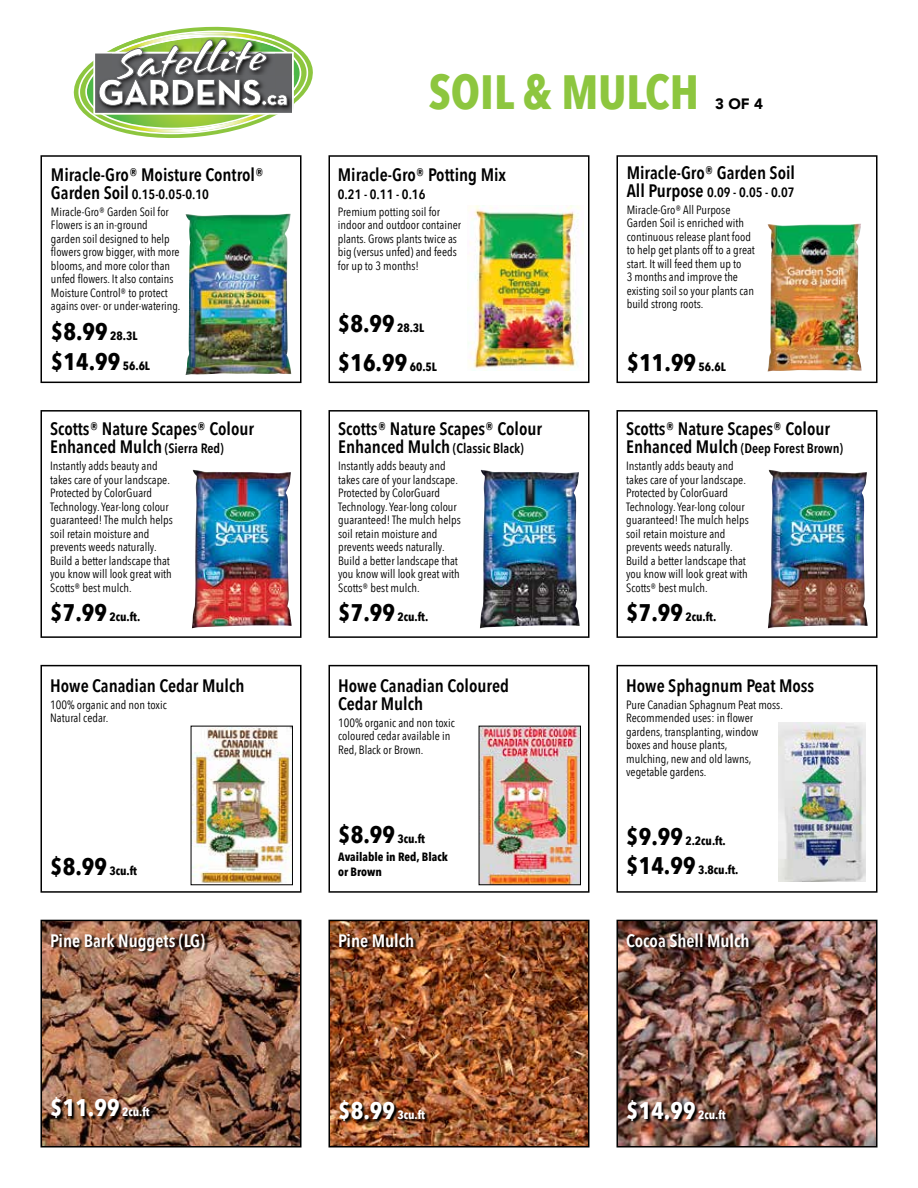
<style>
.page{position:relative;width:918px;height:1188px;background:#fff}
.page>*{position:absolute;margin:0;border:0;box-sizing:border-box;transform-origin:0 0}
.t1{font:700 48px "Avenir Next Condensed";color:#8dc63f}
.t2{font:700 24px/38.2px "Avenir Next Condensed";color:#000}
.t3{font:700 24px "Avenir Next Condensed";color:#fff}
.t4{font:600 18px/18px "Avenir Next Condensed";color:#000}
.t5{font:600 18px "Avenir Next Condensed";color:#fff}
.t6{font:900 15px "Avenir";color:#000}
.t7{font:600 13.5px "Avenir Next Condensed";color:#000}
.t8{font:12px/13.5px "Avenir Next Condensed";color:#000}
.t9{font:700 12px/18px "Avenir Next Condensed";color:#000}
.t10{font:700 12px "Avenir Next Condensed";color:#fff}
.s1{font-size:18px}
.s2{font-size:12px}
.s3{font-size:13.5px}
.s4{font-size:24px}
</style>
<div class="page">
<svg style="left:73px;top:26px;width:240px;height:112px"></svg>
<div style="left:40px;top:155px;width:262px;height:228px;border:2px solid #000"></div>
<div style="left:328px;top:155px;width:262px;height:228px;border:2px solid #000"></div>
<div style="left:616px;top:155px;width:262px;height:228px;border:2px solid #000"></div>
<div style="left:616px;top:410px;width:262px;height:228px;border:2px solid #000"></div>
<div style="left:616px;top:665px;width:262px;height:228px;border:2px solid #000"></div>
<img style="left:619px;top:923px;width:256px;height:222px">
<div style="left:616px;top:920px;width:262px;height:228px;border:2px solid #000"></div>
<div style="left:40px;top:410px;width:262px;height:228px;border:2px solid #000"></div>
<div style="left:40px;top:665px;width:262px;height:228px;border:2px solid #000"></div>
<img style="left:43px;top:923px;width:256px;height:222px">
<div style="left:40px;top:920px;width:262px;height:228px;border:2px solid #000"></div>
<div style="left:328px;top:410px;width:262px;height:228px;border:2px solid #000"></div>
<div style="left:328px;top:665px;width:262px;height:228px;border:2px solid #000"></div>
<img style="left:331px;top:923px;width:256px;height:222px">
<div style="left:328px;top:920px;width:262px;height:228px;border:2px solid #000"></div>
<img style="left:51px;top:933px;width:158px;height:189px">
<img style="left:339px;top:933px;width:90px;height:192px">
<img style="left:627px;top:933px;width:125px;height:192px">
<img style="left:192px;top:470px;width:100px;height:159px">
<img style="left:193px;top:728px;width:98px;height:155px">
<div style="left:191px;top:726px;width:102px;height:159px;border:1px solid #000"></div>
<img style="left:481px;top:728px;width:98px;height:155px">
<div style="left:479px;top:726px;width:102px;height:159px;border:1px solid #000"></div>
<img style="left:480px;top:470px;width:100px;height:159px">
<img style="left:768px;top:470px;width:100px;height:159px">
<img style="left:778px;top:723px;width:88px;height:158px">
<img style="left:468px;top:205px;width:111px;height:166px">
<img style="left:768px;top:224px;width:94px;height:148px">
<img style="left:185px;top:214px;width:106px;height:161px">
<h3 class="t4" style="left:51px;top:165px;width:214px">Miracle-Gro® Moisture Control®</h3>
<p class="t7" style="left:51px;top:183px;width:159px"><span class="s1">Garden Soil</span> 0.15-0.05-0.10</p>
<p class="t8" style="left:51px;top:204px;width:131px">Miracle-Gro® Garden Soil for<br>Flowers is an in-ground<br>garden soil designed to help flowers grow bigger, with more blooms, and more color than unfed flowers. It also contains<br>Moisture Control® to protect agains over- or under-watering.</p>
<h2 class="t2" style="left:51px;top:317px;width:101px;line-height:30px">$8.99 <span class="s2">28.3L </span>$14.99 <span class="s2">56.6L</span></h2>
<h3 class="t4" style="left:50px;top:420px;width:205px">Scotts® Nature Scapes® Colour<br>Enhanced Mulch <span class="s3">(Sierra Red)</span></h3>
<p class="t8" style="left:50px;top:459px;width:124px">Instantly adds beauty and takes care of your landscape.<br>Protected by ColorGuard<br>Technology. Year-long colour guaranteed! The mulch helps soil retain moisture and prevents weeds naturally.<br>Build a better landscape that you know will look great with<br>Scotts® best mulch.</p>
<p class="t9" style="left:50px;top:607px;width:92px"><span class="s4">$7.99</span> 2cu.ft.</p>
<h3 class="t4" style="left:50px;top:676px;width:196px">Howe Canadian Cedar Mulch</h3>
<p class="t8" style="left:50px;top:697px;width:118px">100% organic and non toxic<br>Natural cedar.</p>
<p class="t9" style="left:50px;top:862px;width:88px"><span class="s4">$8.99</span> 3cu.ft</p>
<h3 class="t5" style="left:50px;top:925px;width:156px">Pine Bark Nuggets (LG)</h3>
<h2 class="t3" style="left:50px;top:1093px;width:101px">$11.99 <span class="s2">2cu.ft</span></h2>
<h1 class="t1" style="left:429px;top:63px;width:272px">SOIL &amp; MULCH</h1>
<p class="t6" style="left:715px;top:91px;width:50px">3 OF 4</p>
<h3 class="t4" style="left:338px;top:165px;width:170px">Miracle-Gro® Potting Mix</h3>
<p class="t7" style="left:338px;top:183px;width:89px">0.21 - 0.11 - 0.16</p>
<p class="t8" style="left:338px;top:204px;width:125px">Premium potting soil for indoor and outdoor container plants. Grows plants twice as big (versus unfed) and feeds for up to 3 months!</p>
<h2 class="t2" style="left:338px;top:305px;width:101px">$8.99 <span class="s2">28.3L </span>$16.99 <span class="s2">60.5L</span></h2>
<h3 class="t4" style="left:338px;top:420px;width:205px">Scotts® Nature Scapes® Colour</h3>
<p class="t7" style="left:338px;top:437px;width:187px"><span class="s1">Enhanced Mulch</span> (Classic Black)</p>
<p class="t8" style="left:338px;top:459px;width:124px">Instantly adds beauty and takes care of your landscape.<br>Protected by ColorGuard<br>Technology. Year-long colour guaranteed! The mulch helps soil retain moisture and prevents weeds naturally.<br>Build a better landscape that you know will look great with<br>Scotts® best mulch.</p>
<p class="t9" style="left:338px;top:607px;width:92px"><span class="s4">$7.99</span> 2cu.ft.</p>
<h3 class="t4" style="left:338px;top:676px;width:172px">Howe Canadian Coloured<br>Cedar Mulch</h3>
<p class="t8" style="left:338px;top:715px;width:118px">100% organic and non toxic coloured cedar available in<br>Red, Black or Brown.</p>
<p class="t9" style="left:338px;top:830px;width:111px"><span class="s4">$8.99</span> 3cu.ft<br>Available in Red, Black</p>
<p class="t9" style="left:338px;top:862px;width:45px">or Brown</p>
<h3 class="t5" style="left:338px;top:925px;width:77px">Pine Mulch</h3>
<p class="t10" style="left:338px;top:1107px;width:88px"><span class="s4">$8.99</span> 3cu.ft</p>
<h3 class="t4" style="left:627px;top:163px;width:170px">Miracle-Gro® Garden Soil</h3>
<p class="t7" style="left:627px;top:181px;width:169px"><span class="s1">All Purpose</span> 0.09 - 0.05 - 0.07</p>
<p class="t8" style="left:627px;top:202px;width:130px">Miracle-Gro® All Purpose<br>Garden Soil is enriched with continuous release plant food to help get plants off to a great start. It will feed them up to<br>3 months and improve the existing soil so your plants can build strong roots.</p>
<h2 class="t2" style="left:627px;top:343px;width:101px">$11.99 <span class="s2">56.6L</span></h2>
<h3 class="t4" style="left:626px;top:420px;width:205px">Scotts® Nature Scapes® Colour</h3>
<p class="t7" style="left:626px;top:437px;width:219px"><span class="s1">Enhanced Mulch</span> (Deep Forest Brown)</p>
<p class="t8" style="left:626px;top:459px;width:124px">Instantly adds beauty and takes care of your landscape.<br>Protected by ColorGuard<br>Technology. Year-long colour guaranteed! The mulch helps soil retain moisture and prevents weeds naturally.<br>Build a better landscape that you know will look great with<br>Scotts® best mulch.</p>
<p class="t9" style="left:626px;top:607px;width:92px"><span class="s4">$7.99</span> 2cu.ft.</p>
<h3 class="t4" style="left:626px;top:676px;width:189px">Howe Sphagnum Peat Moss</h3>
<p class="t8" style="left:626px;top:697px;width:158px">Pure Canadian Sphagnum Peat moss.<br>Recommended uses: in flower gardens, transplanting, window boxes and house plants,<br>mulching, new and old lawns, vegetable gardens.</p>
<p class="t9" style="left:626px;top:832px;width:101px"><span class="s4">$9.99</span> 2.2cu.ft.</p>
<p class="t9" style="left:626px;top:861px;width:114px"><span class="s4">$14.99</span> 3.8cu.ft.</p>
<h3 class="t5" style="left:626px;top:925px;width:125px">Cocoa Shell Mulch</h3>
<h2 class="t3" style="left:626px;top:1096px;width:101px">$14.99 <span class="s2">2cu.ft</span></h2>
</div>
